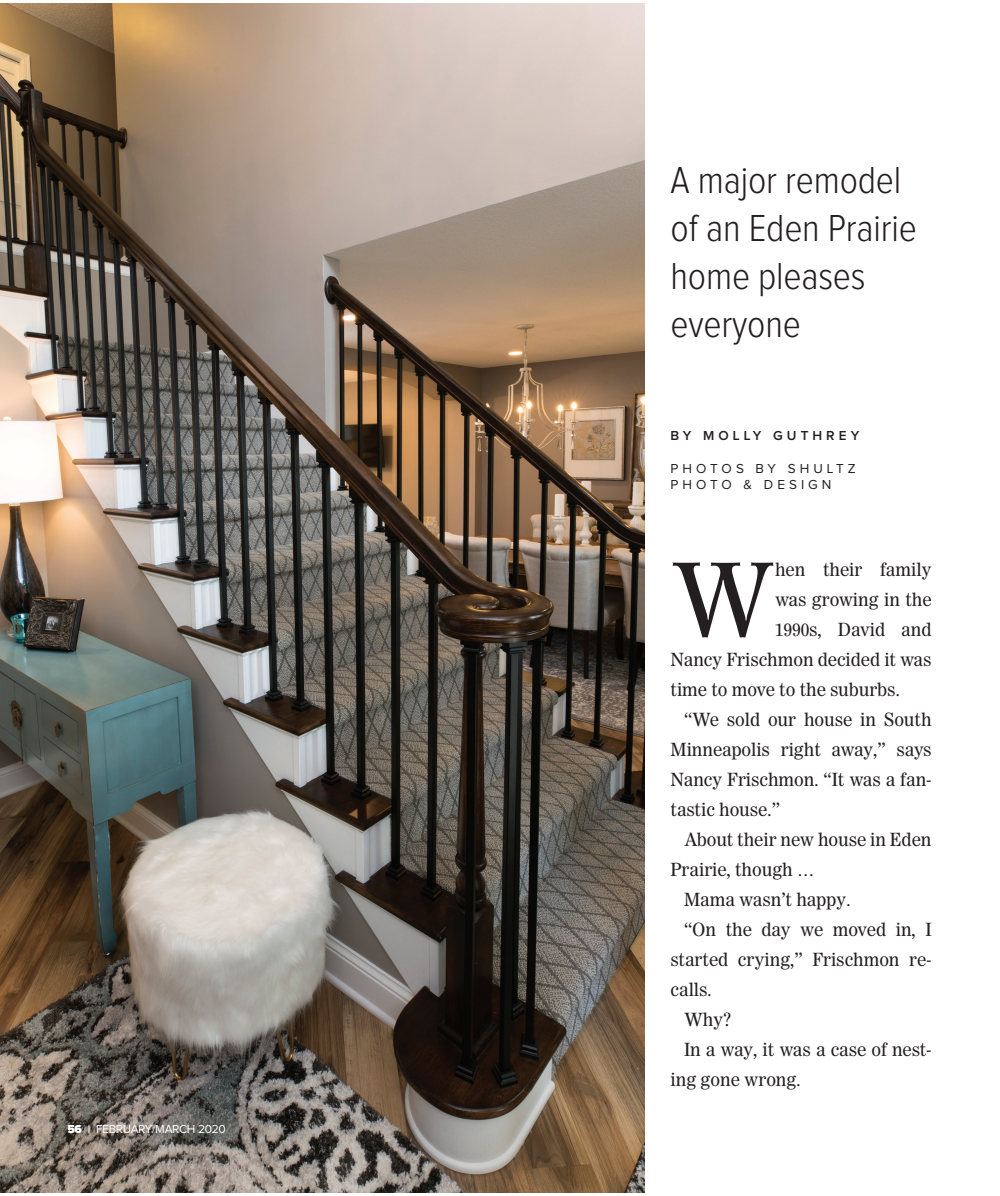
<style>
.page{position:relative;width:1000px;height:1196px;background:#fff}
.page>*{position:absolute;margin:0;border:0;box-sizing:border-box;transform-origin:0 0}
.t1{font:99.6px "Worldwide";color:#231f20}
.t2{font:300 39px/48px "Proxima Nova Cond";letter-spacing:-.005em;color:#231f20}
.t3{font:18px "Worldwide";letter-spacing:-.005em;color:#231f20}
.t4{font:13.5px/16.2px "Proxima Nova";letter-spacing:.3em;color:#231f20}
.t5{font:600 13.5px "Proxima Nova";letter-spacing:.3em;color:#231f20}
.t6{font:12px "Proxima Nova";letter-spacing:-.03em;color:#fff}
.s1{font-weight:900}
</style>
<div class="page">
<img style="left:0;top:4px;width:644px;height:1188px">
<p class="t6" style="left:67px;top:1122px;width:160px"><span class="s1">56</span> | FEBRUARY/MARCH 2020</p>
<h2 class="t2" style="left:670px;top:157px;width:248px">A major remodel of an Eden Prairie home pleases everyone</h2>
<p class="t5" style="left:670px;top:428px;width:190px">BY MOLLY GUTHREY</p>
<p class="t4" style="left:670px;top:460px;width:187px">PHOTOS BY SHULTZ<br>PHOTO &amp; DESIGN</p>
<h1 class="t1" style="left:670px;top:541px;width:106px">W</h1>
<p class="t3" style="left:775px;top:558px;width:158px">hen their family</p>
<p class="t3" style="left:775px;top:588px;width:158px">was growing in the</p>
<p class="t3" style="left:775px;top:618px;width:158px">1990s, David and</p>
<p class="t3" style="left:670px;top:648px;width:263px">Nancy Frischmon decided it was</p>
<p class="t3" style="left:670px;top:678px;width:231px">time to move to the suburbs.</p>
<p class="t3" style="left:684px;top:708px;width:249px">“We sold our house in South</p>
<p class="t3" style="left:670px;top:739px;width:263px">Minneapolis right away,” says</p>
<p class="t3" style="left:670px;top:769px;width:262px">Nancy Frischmon. “It was a fan-</p>
<p class="t3" style="left:670px;top:799px;width:111px">tastic house.”</p>
<p class="t3" style="left:684px;top:829px;width:249px">About their new house in Eden</p>
<p class="t3" style="left:670px;top:859px;width:145px">Prairie, though …</p>
<p class="t3" style="left:684px;top:889px;width:168px">Mama wasn’t happy.</p>
<p class="t3" style="left:684px;top:919px;width:249px">“On the day we moved in, I</p>
<p class="t3" style="left:670px;top:949px;width:262px">started crying,” Frischmon re-</p>
<p class="t3" style="left:670px;top:979px;width:43px">calls.</p>
<p class="t3" style="left:684px;top:1009px;width:49px">Why?</p>
<p class="t3" style="left:684px;top:1039px;width:249px">In a way, it was a case of nest-</p>
<p class="t3" style="left:670px;top:1069px;width:132px">ing gone wrong.</p>
</div>
